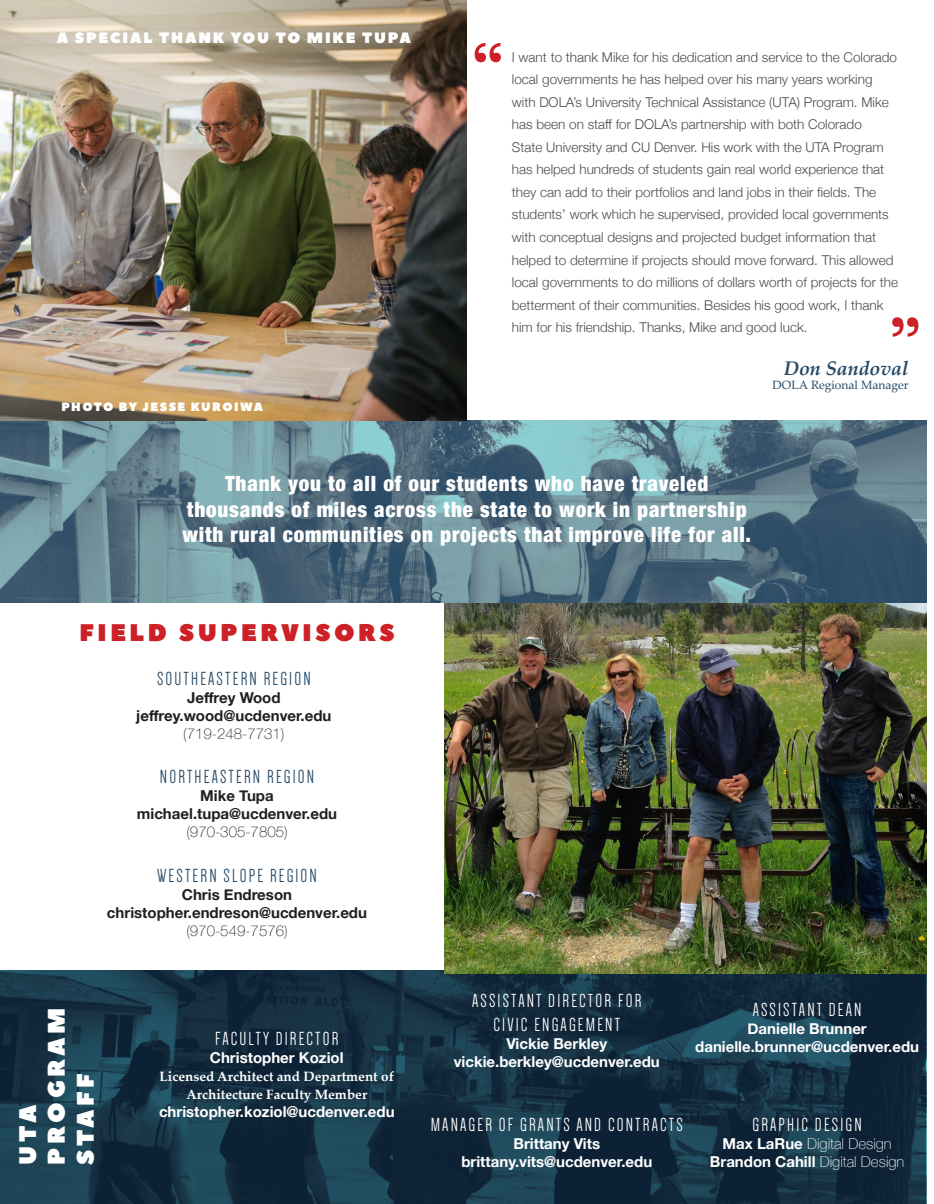
<style>
.page{position:relative;width:934px;height:1204px;background:#fff}
.page>*{position:absolute;margin:0;border:0;box-sizing:border-box;transform-origin:0 0}
.t1{font:700 55.5px "Baskerville";color:#cd2027}
.Heading{font:24px "Peace Sans";letter-spacing:.15em;color:#cd2027}
.Heading-2{font:24px "Peace Sans";letter-spacing:.15em;color:#fff}
.t2{font:900 condensed 21px/25.5px "Helvetica Neue";letter-spacing:.04em;color:#fff;text-align:center}
.t3{font:italic 700 19.65px "Palatino Linotype";color:#254a67}
.labels{font:19.5px "Dense";letter-spacing:.11em;color:#fff}
.labels-2{font:19.5px "Dense";letter-spacing:.11em;color:#254a67}
.labels-3{font:700 15px "Helvetica Neue";color:#fff}
.labels-4{font:700 15px "Helvetica Neue";color:#231f20}
.labels-5{font:100 15px "Helvetica Neue";color:#231f20}
.t4{font:15px "Peace Sans";letter-spacing:.12em;color:#fff}
.labels-6{font:100 15px "Helvetica Neue";color:#fff}
.t5{font:300 13.5px/22.5px "Helvetica Neue";color:#4b4c4d}
.labels-7{font:700 13.5px/18px "Palatino Linotype";color:#fff;text-align:center}
.t6{font:12px "Palatino Linotype";color:#254a67}
.t7{font:12px "Peace Sans";letter-spacing:.12em;color:#fff}
.s1{font-weight:700}
.s2{font-weight:100}
</style>
<div class="page">
<svg style="left:0;top:970px;width:925px;height:233px;background:#153143"></svg>
<img style="left:444px;top:602px;width:481px;height:371px">
<img style="left:0;top:421px;width:925px;height:181px">
<img style="left:0;top:0;width:466px;height:421px">
<p class="t4" style="left:57px;top:27px;width:355px">A SPECIAL THANK YOU TO MIKE TUPA</p>
<p class="t7" style="left:61px;top:399px;width:203px">PHOTO BY JESSE KUROIWA</p>
<p class="t1" style="left:471px;top:24px;width:34px">“</p>
<p class="t5" style="left:511px;top:45px;width:387px">I want to thank Mike for his dedication and service to the Colorado local governments he has helped over his many years working with DOLA’s University Technical Assistance (UTA) Program. Mike has been on staff for DOLA’s partnership with both Colorado<br>State University and CU Denver. His work with the UTA Program has helped hundreds of students gain real world experience that they can add to their portfolios and land jobs in their fields. The students’ work which he supervised, provided local governments with conceptual designs and projected budget information that helped to determine if projects should move forward. This allowed local governments to do millions of dollars worth of projects for the betterment of their communities. Besides his good work, I thank</p>
<p class="t5" style="left:511px;top:315px;width:297px">him for his friendship. Thanks, Mike and good luck.</p>
<p class="t1" style="left:921px;top:356px;width:34px;rotate:-180deg">“</p>
<p class="t3" style="left:783px;top:354px;width:126px">Don Sandoval</p>
<p class="t6" style="left:772px;top:376px;width:137px">DOLA Regional Manager</p>
<p class="t2" style="left:182px;top:470px;width:570px">Thank you to all of our students who have traveled thousands of miles across the state to work in partnership with rural communities on projects that improve life for all.</p>
<p class="Heading" style="left:80px;top:616px;width:316px">FIELD SUPERVISORS</p>
<p class="labels-2" style="left:157px;top:668px;width:155px">SOUTHEASTERN REGION</p>
<p class="labels-4" style="left:187px;top:685px;width:95px">Jeffrey Wood</p>
<p class="labels-4" style="left:136px;top:703px;width:196px">jeffrey.wood@ucdenver.edu</p>
<p class="labels-5" style="left:183px;top:722px;width:103px">(719-248-7731)</p>
<p class="labels-2" style="left:160px;top:767px;width:156px">NORTHEASTERN REGION</p>
<p class="labels-4" style="left:200px;top:784px;width:75px">Mike Tupa</p>
<p class="labels-4" style="left:137px;top:802px;width:202px">michael.tupa@ucdenver.edu</p>
<p class="labels-5" style="left:186px;top:820px;width:103px">(970-305-7805)</p>
<p class="labels-2" style="left:157px;top:865px;width:161px">WESTERN SLOPE REGION</p>
<p class="labels-4" style="left:182px;top:882px;width:112px">Chris Endreson</p>
<p class="labels-4" style="left:107px;top:900px;width:261px">christopher.endreson@ucdenver.edu</p>
<p class="labels-5" style="left:186px;top:918px;width:103px">(970-549-7576)</p>
<p class="Heading-2" style="left:12px;top:1164px;width:61px;rotate:-90deg">UTA</p>
<p class="Heading-2" style="left:40px;top:1164px;width:158px;rotate:-90deg">PROGRAM</p>
<p class="Heading-2" style="left:69px;top:1164px;width:93px;rotate:-90deg">STAFF</p>
<p class="labels" style="left:215px;top:1028px;width:125px">FACULTY DIRECTOR</p>
<p class="labels-3" style="left:210px;top:1045px;width:135px">Christopher Koziol</p>
<p class="labels-7" style="left:159px;top:1066px;width:236px">Licensed Architect and Department of<br>Architecture Faculty Member</p>
<p class="labels-3" style="left:159px;top:1099px;width:237px">christopher.koziol@ucdenver.edu</p>
<p class="labels" style="left:472px;top:991px;width:171px">ASSISTANT DIRECTOR FOR</p>
<p class="labels" style="left:493px;top:1014px;width:128px">CIVIC ENGAGEMENT</p>
<p class="labels-3" style="left:506px;top:1031px;width:102px">Vickie Berkley</p>
<p class="labels-3" style="left:453px;top:1049px;width:207px">vickie.berkley@ucdenver.edu</p>
<p class="labels" style="left:752px;top:1000px;width:110px">ASSISTANT DEAN</p>
<p class="labels-3" style="left:747px;top:1016px;width:121px">Danielle Brunner</p>
<p class="labels-3" style="left:695px;top:1034px;width:225px">danielle.brunner@ucdenver.edu</p>
<p class="labels" style="left:430px;top:1114px;width:253px">MANAGER OF GRANTS AND CONTRACTS</p>
<p class="labels-3" style="left:513px;top:1131px;width:88px">Brittany Vits</p>
<p class="labels-3" style="left:461px;top:1149px;width:192px">brittany.vits@ucdenver.edu</p>
<p class="labels" style="left:752px;top:1114px;width:111px">GRAPHIC DESIGN</p>
<p class="labels-6" style="left:722px;top:1131px;width:170px"><span class="s1">Max LaRue</span> Digital Design</p>
<p class="labels-3" style="left:709px;top:1149px;width:196px">Brandon Cahill <span class="s2">Digital Design</span></p>
</div>
